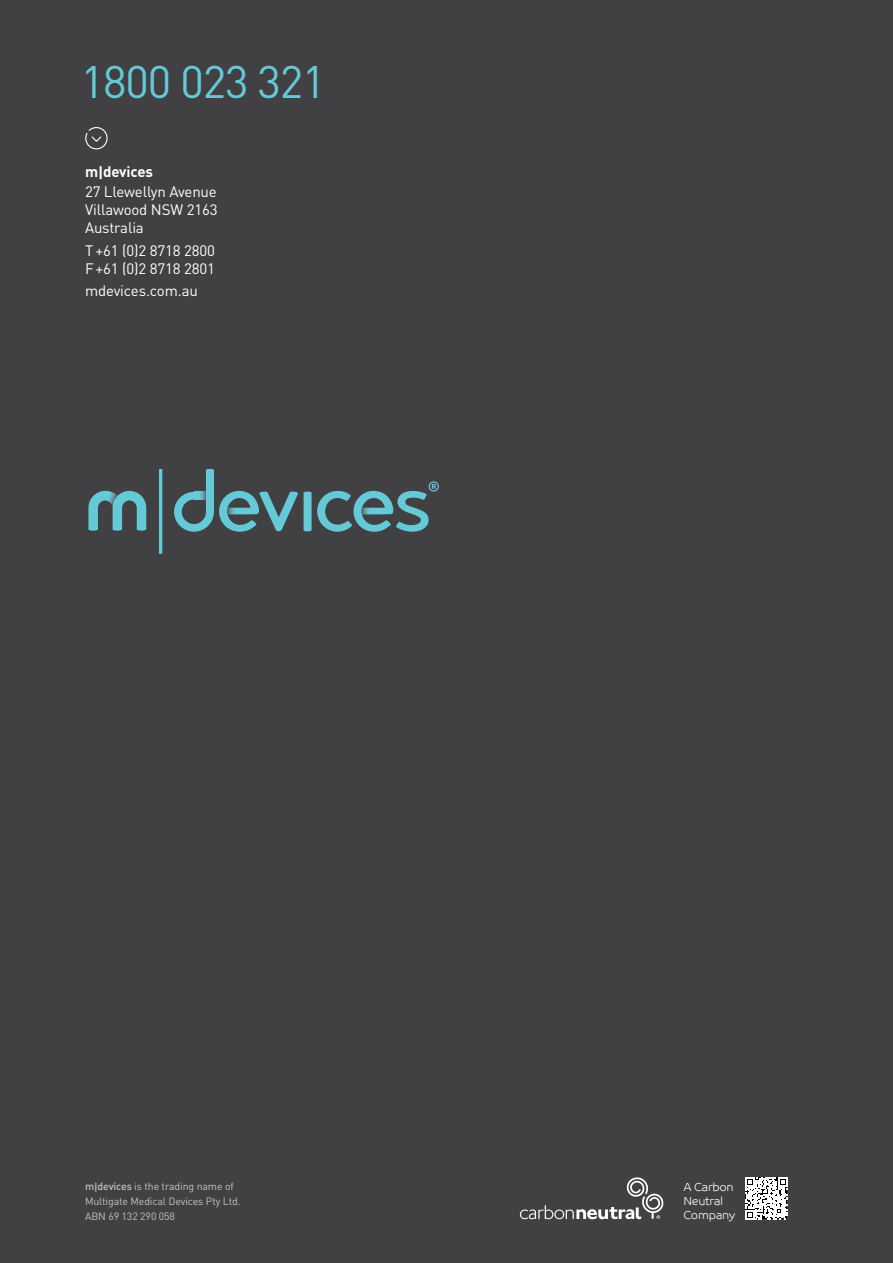
<style>
.page{position:relative;width:893px;height:1263px;background:#414042}
.page>*{position:absolute;margin:0;border:0;box-sizing:border-box;transform-origin:0 0}
.t1{font:45px "DIN Pro";letter-spacing:-.025em;color:#65cad8}
.t2{font:15px/18px "DIN Pro";letter-spacing:-.01em;color:#fff;text-align:justify}
.t3{font:700 15px "DIN Pro";letter-spacing:-.01em;color:#fff}
.t4{font:300 11.55px/14px "Co Text";letter-spacing:-.025em;color:#fff}
.t5{font:10.5px/15px "DIN Pro";letter-spacing:-.01em;color:#c2c4c6}
.s1{font-weight:500}
</style>
<div class="page">
<svg style="left:88px;top:491px;width:58px;height:40px"></svg>
<svg style="left:159px;top:469px;width:3px;height:85px"></svg>
<svg style="left:174px;top:469px;width:124px;height:63px"></svg>
<svg style="left:304px;top:481px;width:135px;height:51px"></svg>
<svg style="left:85px;top:127px;width:23px;height:23px"></svg>
<svg style="left:745px;top:1177px;width:42px;height:42px;background:#c6c6c6"></svg>
<svg style="left:520px;top:1177px;width:143px;height:42px"></svg>
<h1 class="t1" style="left:81px;top:48px;width:246px">1800 023 321</h1>
<p class="t3" style="left:85px;top:160px;width:69px">m|devices</p>
<p class="t2" style="left:85px;top:182px;width:134px">27 Llewellyn Avenue Villawood NSW 2163<br>Australia</p>
<p class="t2" style="left:85px;top:240px;width:131px">T +61 (0)2 8718 2800<br>F+61 (0)2 8718 2801</p>
<p class="t2" style="left:85px;top:281px;width:114px">mdevices.com.au</p>
<p class="t5" style="left:85px;top:1178px;width:157px"><span class="s1">m|devices</span> is the trading name of<br>Multigate Medical Devices Pty Ltd.<br>ABN 69 132 290 058</p>
<p class="t4" style="left:683px;top:1180px;width:53px">A Carbon<br>Neutral<br>Company</p>
</div>
